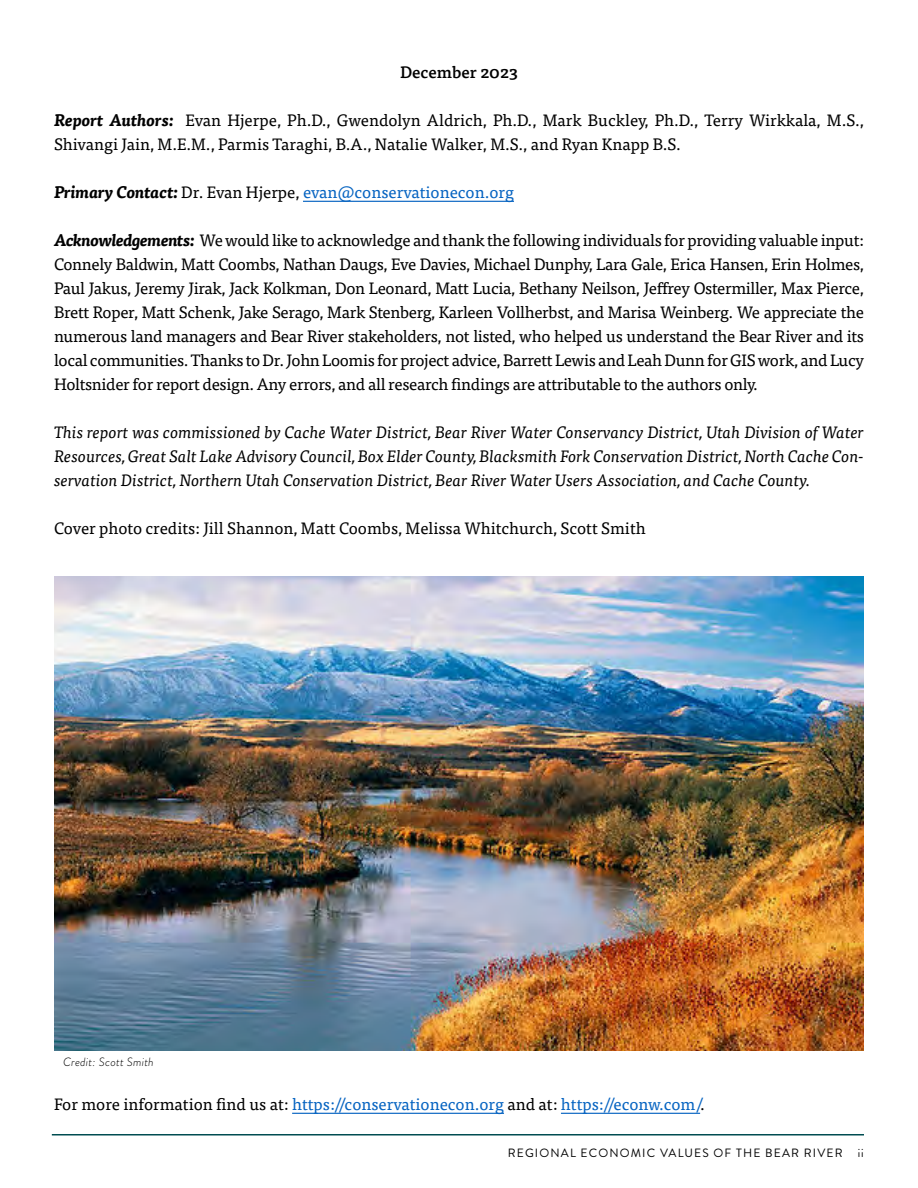
<style>
.page{position:relative;width:918px;height:1188px;background:#fff}
.page>*{position:absolute;margin:0;border:0;box-sizing:border-box;transform-origin:0 0}
.tx_no_indent{font:16.5px/24px "Tisa Pro";color:#000}
.tx_no_indent-2{font:italic 16.5px/24px "Tisa Pro";color:#000;text-align:justify}
.tx_no_indent-3{font:16.5px "Tisa Pro";color:#0563c1}
.tx_no_indent-4{font:500 16.5px "Tisa Pro";color:#000}
.t1{font:12px "Brandon Grotesque";letter-spacing:.095em;color:#000}
.t2{font:italic 300 12px "Brandon Grotesque";letter-spacing:.02em;color:#000}
.s1{font-weight:700;font-style:italic}
.s2{font-weight:700;font-style:italic;color:#000}
.s3{color:#000}
</style>
<div class="page">
<hr style="left:52px;top:1134px;width:812px;height:2px;background:#004d51">
<hr style="left:303px;top:201px;width:211px;height:1px;background:#0563c1">
<hr style="left:292px;top:1113px;width:212px;height:1px;background:#0563c1">
<hr style="left:561px;top:1113px;width:139px;height:1px;background:#0563c1">
<img style="left:54px;top:576px;width:809px;height:474px">
<p class="tx_no_indent-4" style="left:400px;top:59px;width:119px">December 2023</p>
<p class="tx_no_indent" style="left:54px;top:107px;width:811px"><span class="s1">Report Authors:</span> Evan Hjerpe, Ph.D., Gwendolyn Aldrich, Ph.D., Mark Buckley, Ph.D., Terry Wirkkala, M.S.,<br>Shivangi Jain, M.E.M., Parmis Taraghi, B.A., Natalie Walker, M.S., and Ryan Knapp B.S.</p>
<p class="tx_no_indent-3" style="left:54px;top:180px;width:462px"><span class="s2">Primary Contact:</span> <span class="s3">Dr. Evan Hjerpe,</span> evan@conservationecon.org</p>
<p class="tx_no_indent" style="left:54px;top:227px;width:812px;text-align:justify"><span class="s1">Acknowledgements:</span> We would like to acknowledge and thank the following individuals for providing valuable input:<br>Connely Baldwin, Matt Coombs, Nathan Daugs, Eve Davies, Michael Dunphy, Lara Gale, Erica Hansen, Erin Holmes, Paul Jakus, Jeremy Jirak, Jack Kolkman, Don Leonard, Matt Lucia, Bethany Neilson, Jeffrey Ostermiller, Max Pierce, Brett Roper, Matt Schenk, Jake Serago, Mark Stenberg, Karleen Vollherbst, and Marisa Weinberg. We appreciate the numerous land managers and Bear River stakeholders, not listed, who helped us understand the Bear River and its local communities. Thanks to Dr. John Loomis for project advice, Barrett Lewis and Leah Dunn for GIS work, and Lucy Holtsnider for report design. Any errors, and all research findings are attributable to the authors only.</p>
<p class="tx_no_indent-2" style="left:54px;top:419px;width:812px">This report was commissioned by Cache Water District, Bear River Water Conservancy District, Utah Division of Water Resources, Great Salt Lake Advisory Council, Box Elder County, Blacksmith Fork Conservation District, North Cache Con&shy;servation District, Northern Utah Conservation District, Bear River Water Users Association, and Cache County.</p>
<p class="tx_no_indent" style="left:54px;top:515px;width:593px">Cover photo credits: Jill Shannon, Matt Coombs, Melissa Whitchurch, Scott Smith</p>
<p class="t2" style="left:63px;top:1054px;width:92px">Credit: Scott Smith</p>
<p class="tx_no_indent-3" style="left:54px;top:1092px;width:652px"><span class="s3">For more information find us at:</span> https://conservationecon.org <span class="s3">and at:</span> https://econw.com/<span class="s3">.</span></p>
<p class="t1" style="left:508px;top:1145px;width:336px">REGIONAL ECONOMIC VALUES OF THE BEAR RIVER</p>
<p class="t1" style="left:858px;top:1145px;width:7px">ii</p>
</div>
